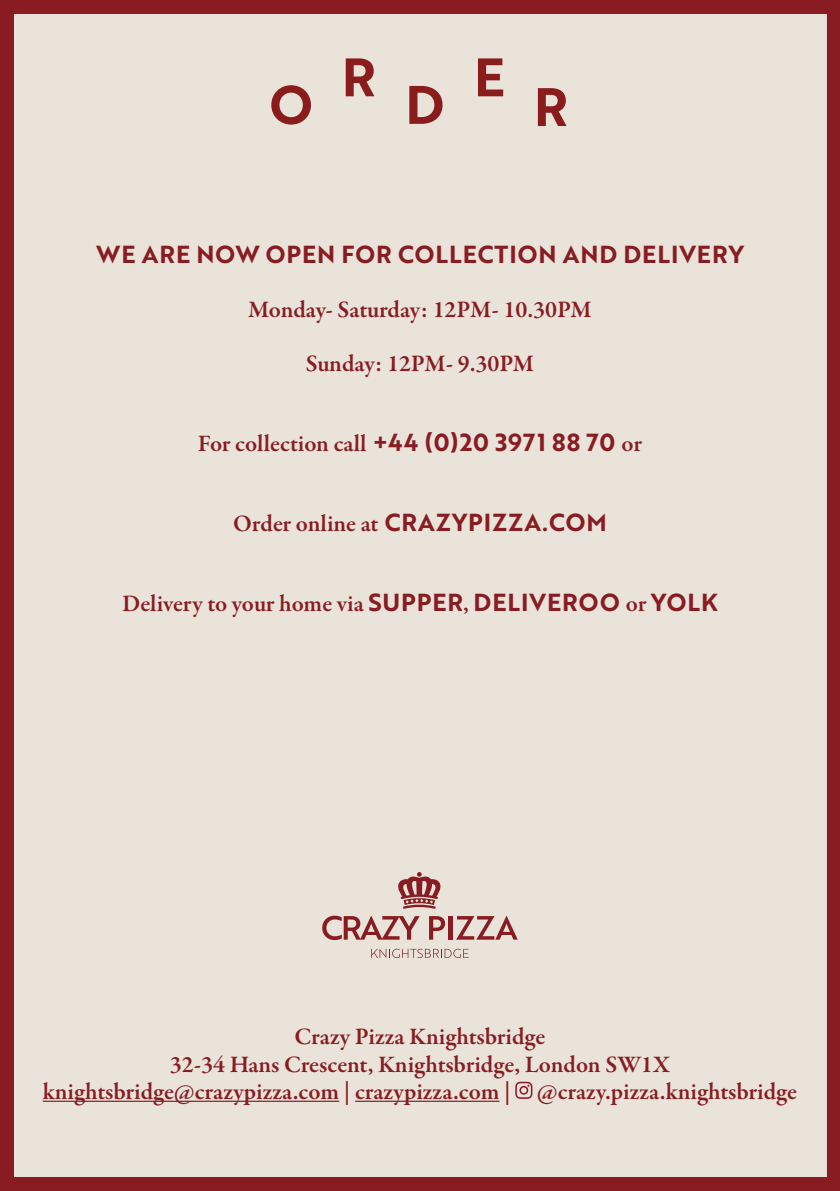
<style>
.page{position:relative;width:840px;height:1191px;background:#fff}
.page>*{position:absolute;margin:0;border:0;box-sizing:border-box;transform-origin:0 0}
.Paragrafo_base{font:52.6px "Brother 1816 Bold";color:#8b1c1d}
.t1{font:600 24px "Garamond Premr Pro";color:#881c22}
.t2{font:24px "Brother 1816 Bold";letter-spacing:.04em;color:#881c22}
.s1{font-family:"Brother 1816 Bold";font-weight:400}
.s2{font-family:"Garamond Premr Pro";font-weight:600}
</style>
<div class="page">
<div style="left:0;top:0;width:839px;height:1191px;background:#e9e3da"></div>
<hr style="left:43px;top:1100px;width:296px;height:1px;background:#881c22">
<hr style="left:355px;top:1100px;width:144px;height:1px;background:#881c22">
<svg style="left:515px;top:1081px;width:17px;height:17px"></svg>
<svg style="left:322px;top:915px;width:97px;height:25px;background:#c29491"></svg>
<svg style="left:429px;top:916px;width:16px;height:23px"></svg>
<hr style="left:448px;top:916px;width:4px;height:23px;background:#881c22">
<svg style="left:456px;top:915px;width:61px;height:24px"></svg>
<svg style="left:396px;top:872px;width:46px;height:37px;background:#ba8482"></svg>
<svg style="left:371px;top:948px;width:97px;height:10px"></svg>
<p class="Paragrafo_base" style="left:269px;top:65px;width:45px">O</p>
<p class="Paragrafo_base" style="left:341px;top:37px;width:36px">R</p>
<p class="Paragrafo_base" style="left:405px;top:65px;width:40px">D</p>
<p class="Paragrafo_base" style="left:473px;top:37px;width:32px">E</p>
<p class="Paragrafo_base" style="left:533px;top:67px;width:36px">R</p>
<p class="t2" style="left:96px;top:236px;width:648px">WE ARE NOW OPEN FOR COLLECTION AND DELIVERY</p>
<p class="t1" style="left:248px;top:295px;width:345px">Monday- Saturday: 12PM- 10.30PM</p>
<p class="t1" style="left:305px;top:349px;width:230px">Sunday: 12PM- 9.30PM</p>
<p class="t1" style="left:198px;top:429px;width:445px">For collection call <span class="s1">+44 (0)20 3971 88 70</span> or</p>
<p class="t2" style="left:233px;top:504px;width:375px"><span class="s2">Order online at</span> CRAZYPIZZA.COM</p>
<p class="t1" style="left:122px;top:589px;width:597px">Delivery to your home via <span class="s1">SUPPER</span>, <span class="s1">DELIVEROO</span> or <span class="s1">YOLK</span></p>
<p class="t1" style="left:294px;top:1022px;width:252px">Crazy Pizza Knightsbridge</p>
<p class="t1" style="left:170px;top:1049px;width:501px">32-34 Hans Crescent, Knightsbridge, London SW1X</p>
<p class="t1" style="left:43px;top:1076px;width:755px">knightsbridge@crazypizza.com | crazypizza.com | @crazy.pizza.knightsbridge</p>
</div>
